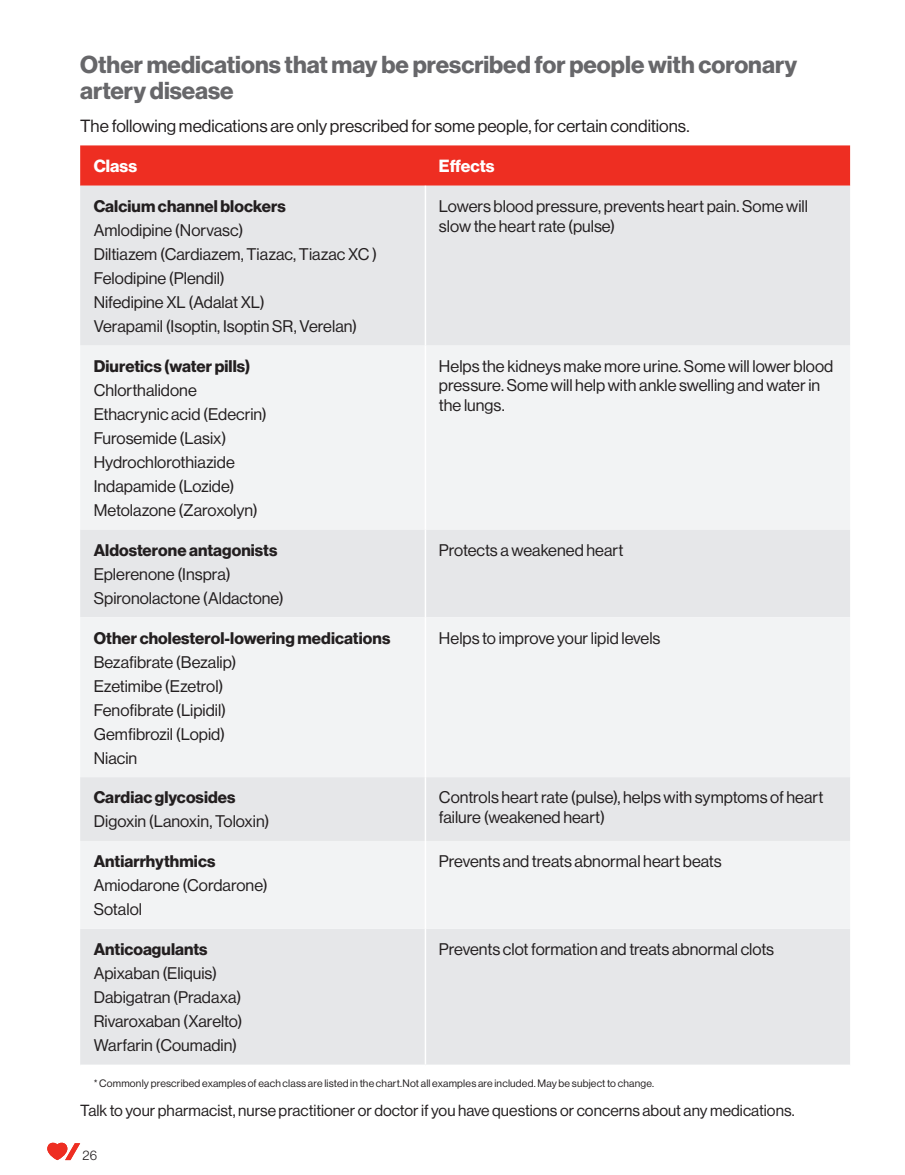
<style>
.page{position:relative;width:905px;height:1175px;background:#fff}
.page>*{position:absolute;margin:0;border:0;box-sizing:border-box;transform-origin:0 0}
.t1{font:24px/26.4px "N Haas Grotesk DS Std 75 Bd";color:#67676a}
.Body_copy{font:17.25px "N Haas Grotesk DS Std 55 Rg";color:#231f20}
.Table_-_Header{font:17.25px "N Haas Grotesk DS Std 75 Bd";letter-spacing:.005em;color:#fff}
.Table_-_Body{font:16.5px/19.5px "N Haas Grotesk DS Std 55 Rg";color:#231f20}
.Table_-_Body-2{font:16.5px "N Haas Grotesk DS Std 75 Bd";letter-spacing:.005em;color:#231f20}
.Body_copy-2{font:15.75px "N Haas Grotesk DS Std 55 Rg";letter-spacing:.005em;color:#231f20}
.t2{font:13.5px "N Haas Grotesk DS Std 45 Lt";color:#231f20}
._3_a_legals_7pt{font:10.5px "N Haas Grotesk DS Std 55 Rg";letter-spacing:.02em;color:#231f20}
</style>
<div class="page">
<svg style="left:47px;top:1142px;width:33px;height:18px"></svg>
<div style="left:80px;top:145px;width:770px;height:41px;background:#ee2e22"></div>
<div style="left:80px;top:186px;width:770px;height:878px;background:#e6e7e9"></div>
<svg style="left:80px;top:345px;width:770px;height:583px;fill:#f2f3f4"></svg>
<hr style="left:424px;top:186px;width:2px;height:159px;background:#fff">
<hr style="left:424px;top:345px;width:2px;height:184px;background:#fff">
<hr style="left:424px;top:529px;width:2px;height:88px;background:#fff">
<hr style="left:424px;top:617px;width:2px;height:160px;background:#fff">
<hr style="left:424px;top:777px;width:2px;height:64px;background:#fff">
<hr style="left:424px;top:841px;width:2px;height:87px;background:#fff">
<hr style="left:424px;top:928px;width:2px;height:136px;background:#fff">
<h2 class="t1" style="left:80px;top:51px;width:718px">Other medications that may be prescribed for people with coronary artery disease</h2>
<p class="Body_copy" style="left:80px;top:116px;width:610px">The following medications are only prescribed for some people, for certain conditions.</p>
<p class="Table_-_Header" style="left:94px;top:156px;width:45px">Class</p>
<p class="Table_-_Header" style="left:439px;top:156px;width:57px">Effects</p>
<p class="Table_-_Body-2" style="left:94px;top:197px;width:194px">Calcium channel blockers</p>
<p class="Table_-_Body" style="left:94px;top:221px;width:151px">Amlodipine (Norvasc)</p>
<p class="Table_-_Body" style="left:94px;top:245px;width:285px">Diltiazem (Cardiazem, Tiazac, Tiazac XC )</p>
<p class="Table_-_Body" style="left:94px;top:269px;width:133px">Felodipine (Plendil)</p>
<p class="Table_-_Body" style="left:94px;top:293px;width:173px">Nifedipine XL (Adalat XL)</p>
<p class="Table_-_Body" style="left:94px;top:317px;width:265px">Verapamil (Isoptin, Isoptin SR, Verelan)</p>
<p class="Table_-_Body" style="left:439px;top:197px;width:370px">Lowers blood pressure, prevents heart pain. Some will slow the heart rate (pulse)</p>
<p class="Table_-_Body-2" style="left:94px;top:356px;width:158px">Diuretics (water pills)</p>
<p class="Table_-_Body" style="left:94px;top:380px;width:105px">Chlorthalidone</p>
<p class="Table_-_Body" style="left:94px;top:404px;width:175px">Ethacrynic acid (Edecrin)</p>
<p class="Table_-_Body" style="left:94px;top:428px;width:134px">Furosemide (Lasix)</p>
<p class="Table_-_Body" style="left:94px;top:452px;width:143px">Hydrochlorothiazide</p>
<p class="Table_-_Body" style="left:94px;top:476px;width:142px">Indapamide (Lozide)</p>
<p class="Table_-_Body" style="left:94px;top:500px;width:166px">Metolazone (Zaroxolyn)</p>
<p class="Table_-_Body-2" style="left:94px;top:540px;width:185px">Aldosterone antagonists</p>
<p class="Table_-_Body" style="left:94px;top:564px;width:139px">Eplerenone (Inspra)</p>
<p class="Table_-_Body" style="left:94px;top:588px;width:192px">Spironolactone (Aldactone)</p>
<p class="Table_-_Body-2" style="left:94px;top:628px;width:298px">Other cholesterol-lowering medications</p>
<p class="Table_-_Body" style="left:94px;top:652px;width:144px">Bezafibrate (Bezalip)</p>
<p class="Table_-_Body" style="left:94px;top:676px;width:131px">Ezetimibe (Ezetrol)</p>
<p class="Table_-_Body" style="left:94px;top:700px;width:134px">Fenofibrate (Lipidil)</p>
<p class="Table_-_Body" style="left:94px;top:724px;width:133px">Gemfibrozil (Lopid)</p>
<p class="Table_-_Body" style="left:94px;top:748px;width:45px">Niacin</p>
<p class="Table_-_Body-2" style="left:94px;top:788px;width:143px">Cardiac glycosides</p>
<p class="Table_-_Body" style="left:94px;top:812px;width:177px">Digoxin (Lanoxin, Toloxin)</p>
<p class="Table_-_Body-2" style="left:94px;top:851px;width:123px">Antiarrhythmics</p>
<p class="Table_-_Body" style="left:94px;top:875px;width:175px">Amiodarone (Cordarone)</p>
<p class="Table_-_Body" style="left:94px;top:899px;width:50px">Sotalol</p>
<p class="Table_-_Body-2" style="left:94px;top:939px;width:115px">Anticoagulants</p>
<p class="Table_-_Body" style="left:94px;top:963px;width:125px">Apixaban (Eliquis)</p>
<p class="Table_-_Body" style="left:94px;top:987px;width:149px">Dabigatran (Pradaxa)</p>
<p class="Table_-_Body" style="left:94px;top:1011px;width:150px">Rivaroxaban (Xarelto)</p>
<p class="Table_-_Body" style="left:94px;top:1035px;width:145px">Warfarin (Coumadin)</p>
<p class="Table_-_Body" style="left:439px;top:356px;width:396px">Helps the kidneys make more urine. Some will lower blood pressure. Some will help with ankle swelling and water in the lungs.</p>
<p class="Table_-_Body" style="left:439px;top:540px;width:186px">Protects a weakened heart</p>
<p class="Table_-_Body" style="left:439px;top:628px;width:223px">Helps to improve your lipid levels</p>
<p class="Table_-_Body" style="left:439px;top:788px;width:386px">Controls heart rate (pulse), helps with symptoms of heart failure (weakened heart)</p>
<p class="Table_-_Body" style="left:439px;top:851px;width:284px">Prevents and treats abnormal heart beats</p>
<p class="Table_-_Body" style="left:439px;top:939px;width:337px">Prevents clot formation and treats abnormal clots</p>
<p class="_3_a_legals_7pt" style="left:94px;top:1077px;width:562px">* Commonly prescribed examples of each class are listed in the chart.Not all examples are included. May be subject to change.</p>
<p class="Body_copy-2" style="left:80px;top:1101px;width:716px">Talk to your pharmacist, nurse practitioner or doctor if you have questions or concerns about any medications.</p>
<p class="t2" style="left:82px;top:1147px;width:16px">26</p>
</div>
